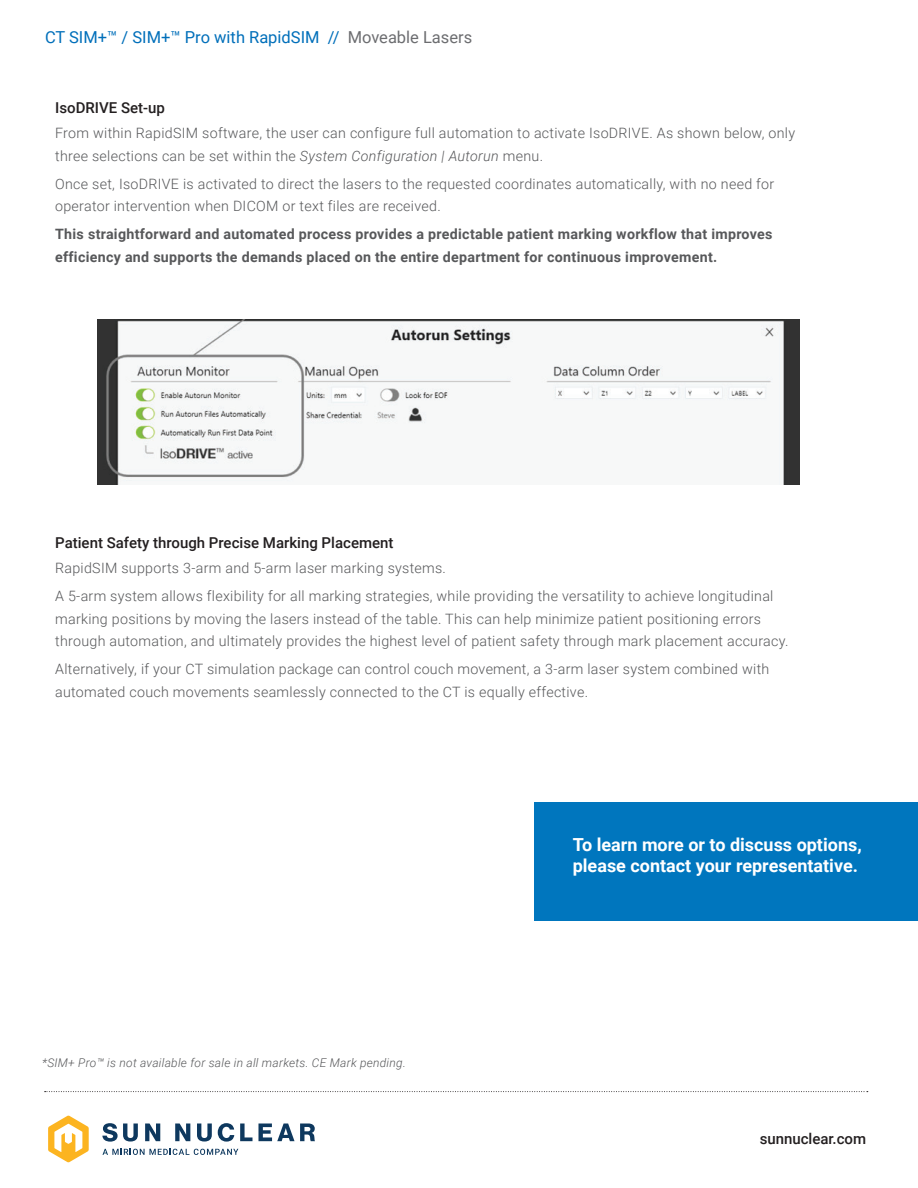
<style>
.page{position:relative;width:918px;height:1188px;background:#fff}
.page>*{position:absolute;margin:0;border:0;box-sizing:border-box;transform-origin:0 0}
.t1{font:700 18px/21.6px "Roboto";color:#fff}
.t2{font:16.5px "Roboto";color:#006fba}
.t3{font:500 15px "Roboto";color:#231f20}
.t4{font:300 14.25px/22.5px "Roboto";letter-spacing:.02em;color:#57585a}
.t5{font:700 14.25px/22.5px "Roboto";letter-spacing:.02em;color:#57585a}
.t6{font:italic 300 12px "Roboto";letter-spacing:.02em;color:#57585a}
.s1{color:#6c6d70}
.s2{font-style:italic}
</style>
<div class="page">
<svg style="left:48px;top:1116px;width:41px;height:46px"></svg>
<svg style="left:102px;top:1149px;width:136px;height:6px"></svg>
<svg style="left:102px;top:1123px;width:36px;height:19px"></svg>
<svg style="left:145px;top:1124px;width:15px;height:17px"></svg>
<svg style="left:175px;top:1124px;width:15px;height:17px"></svg>
<svg style="left:197px;top:1124px;width:15px;height:18px"></svg>
<svg style="left:218px;top:1123px;width:16px;height:19px"></svg>
<svg style="left:240px;top:1124px;width:75px;height:17px"></svg>
<svg style="left:45px;top:1091px;width:823px;height:1px"></svg>
<img style="left:98px;top:320px;width:701px;height:165px">
<div style="left:535px;top:802px;width:383px;height:118px;background:#0076be"></div>
<p class="t2" style="left:45px;top:26px;width:429px">CT SIM+™ / SIM+™ Pro with RapidSIM // <span class="s1">Moveable Lasers</span></p>
<p class="t3" style="left:55px;top:97px;width:111px">IsoDRIVE Set-up</p>
<p class="t4" style="left:55px;top:121px;width:741px">From within RapidSIM software, the user can configure full automation to activate IsoDRIVE. As shown below, only three selections can be set within the <span class="s2">System Configuration | Autorun</span> menu.</p>
<p class="t4" style="left:55px;top:172px;width:721px">Once set, IsoDRIVE is activated to direct the lasers to the requested coordinates automatically, with no need for operator intervention when DICOM or text files are received.</p>
<p class="t5" style="left:55px;top:222px;width:719px">This straightforward and automated process provides a predictable patient marking workflow that improves efficiency and supports the demands placed on the entire department for continuous improvement.</p>
<p class="t3" style="left:55px;top:532px;width:340px">Patient Safety through Precise Marking Placement</p>
<p class="t4" style="left:55px;top:554px;width:720px;line-height:27.9px">RapidSIM supports 3-arm and 5-arm laser marking systems.<br>A 5-arm system allows flexibility for all marking strategies, while providing the versatility to achieve longitudinal</p>
<p class="t4" style="left:55px;top:607px;width:735px">marking positions by moving the lasers instead of the table. This can help minimize patient positioning errors through automation, and ultimately provides the highest level of patient safety through mark placement accuracy.</p>
<p class="t4" style="left:55px;top:657px;width:716px">Alternatively, if your CT simulation package can control couch movement, a 3-arm laser system combined with automated couch movements seamlessly connected to the CT is equally effective.</p>
<p class="t6" style="left:42px;top:1054px;width:365px">*SIM+ Pro™ is not available for sale in all markets. CE Mark pending.</p>
<p class="t1" style="left:573px;top:833px;width:290px">To learn more or to discuss options, please contact your representative.</p>
<p class="t3" style="left:760px;top:1128px;width:108px">sunnuclear.com</p>
</div>
